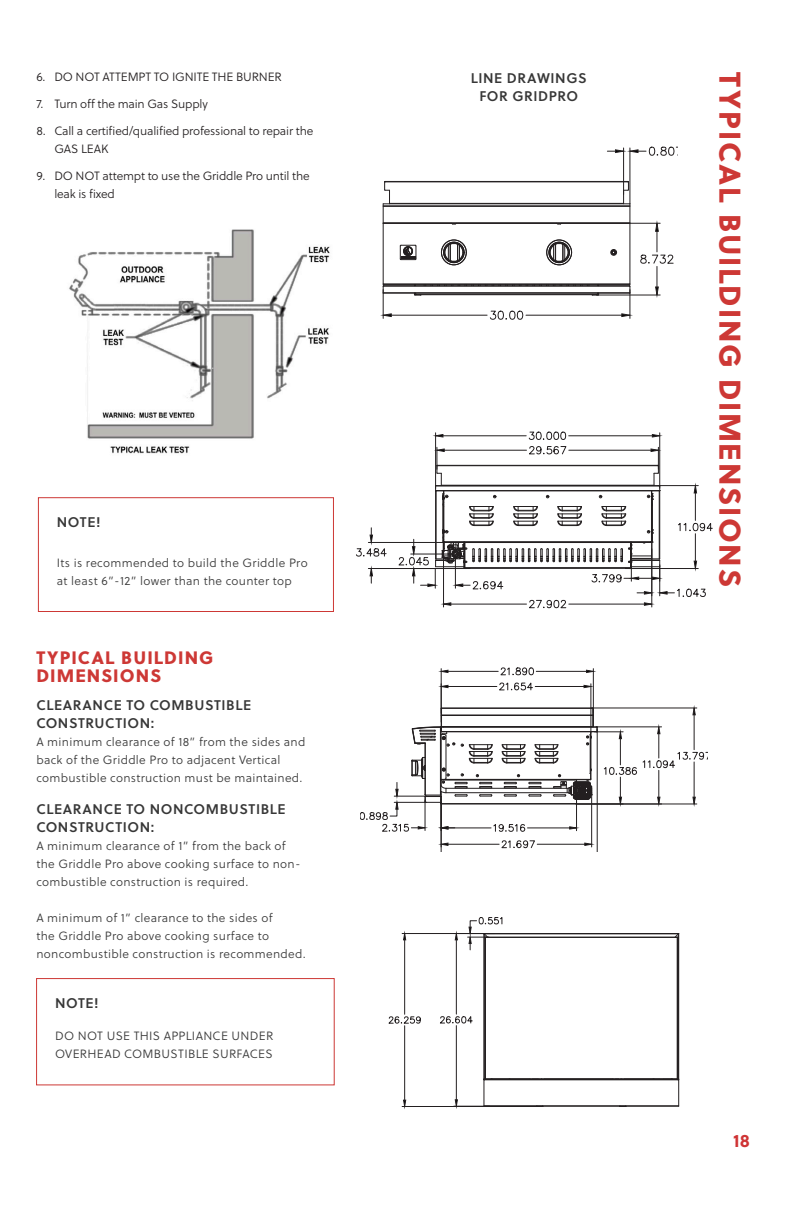
<style>
.page{position:relative;width:792px;height:1224px;background:#fff}
.page>*{position:absolute;margin:0;border:0;box-sizing:border-box;transform-origin:0 0}
.Summerset_Heading_3{font:30px "Soleil Xb";letter-spacing:.06em;color:#cd3835}
.Summerset_Heading_2{font:18px/18px "Soleil Xb";letter-spacing:.06em;color:#cd3835}
.t1{font:700 18px "Soleil";color:#cf3435}
.H3{font:14px/18px "Soleil Sb";letter-spacing:.04em;color:#373737}
.Summerset_Body_Copy_1{font:12px/18px "Soleil Lt";letter-spacing:.025em;color:#373737}
.t2{font:12px/18px "Soleil Lt";letter-spacing:-.015em;color:#231f20}
</style>
<div class="page">
<img style="left:69px;top:229px;width:261px;height:225px">
<div style="left:38px;top:497px;width:296px;height:115px;border:1px solid #cd3835"></div>
<div style="left:36px;top:978px;width:299px;height:107px;border:1px solid #cd3835"></div>
<hr style="left:368px;top:542px;width:77px;height:1px;background:#231f20">
<hr style="left:368px;top:568px;width:99px;height:1px;background:#231f20">
<svg style="left:369px;top:569px;width:4px;height:14px"></svg>
<svg style="left:356px;top:528px;width:31px;height:29px"></svg>
<svg style="left:398px;top:431px;width:315px;height:178px"></svg>
<hr style="left:383px;top:223px;width:1px;height:61px;background:#231f20">
<hr style="left:416px;top:294px;width:182px;height:1px;background:#231f20">
<hr style="left:383px;top:293px;width:247px;height:1px;background:#231f20">
<hr style="left:383px;top:292px;width:247px;height:1px;background:#231f20">
<hr style="left:383px;top:286px;width:247px;height:1px;background:#231f20">
<hr style="left:384px;top:285px;width:245px;height:1px;background:#231f20">
<hr style="left:383px;top:284px;width:247px;height:1px;background:#231f20">
<hr style="left:383px;top:223px;width:247px;height:1px;background:#231f20">
<hr style="left:383px;top:222px;width:247px;height:1px;background:#231f20">
<hr style="left:383px;top:206px;width:247px;height:1px;background:#231f20">
<hr style="left:383px;top:205px;width:247px;height:1px;background:#231f20">
<hr style="left:383px;top:203px;width:247px;height:1px;background:#231f20">
<hr style="left:385px;top:182px;width:243px;height:1px;background:#231f20">
<hr style="left:385px;top:181px;width:243px;height:1px;background:#231f20">
<svg style="left:424px;top:285px;width:166px;height:1px"></svg>
<hr style="left:630px;top:204px;width:1px;height:80px;background:#231f20">
<svg style="left:414px;top:293px;width:8px;height:3px"></svg>
<svg style="left:400px;top:245px;width:17px;height:15px"></svg>
<div style="left:441px;top:240px;width:26px;height:25px;border:1px solid #231f20;border-radius:50%"></div>
<div style="left:441px;top:240px;width:25px;height:25px;border:1px solid #231f20;border-radius:50%"></div>
<div style="left:443px;top:242px;width:21px;height:21px;border:1px solid #231f20;border-radius:50%"></div>
<div style="left:444px;top:242px;width:20px;height:21px;border:1px solid #231f20;border-radius:50%"></div>
<div style="left:444px;top:243px;width:19px;height:19px;border:1px solid #231f20;border-radius:50%"></div>
<svg style="left:383px;top:181px;width:7px;height:42px"></svg>
<div style="left:547px;top:240px;width:25px;height:25px;border:1px solid #231f20;border-radius:50%"></div>
<div style="left:549px;top:242px;width:21px;height:21px;border:1px solid #231f20;border-radius:50%"></div>
<div style="left:549px;top:242px;width:20px;height:21px;border:1px solid #231f20;border-radius:50%"></div>
<div style="left:550px;top:243px;width:19px;height:19px;border:1px solid #231f20;border-radius:50%"></div>
<svg style="left:611px;top:249px;width:6px;height:6px"></svg>
<svg style="left:623px;top:181px;width:6px;height:23px"></svg>
<svg style="left:550px;top:243px;width:18px;height:19px"></svg>
<svg style="left:445px;top:243px;width:18px;height:19px"></svg>
<hr style="left:391px;top:315px;width:96px;height:1px;background:#231f20">
<hr style="left:526px;top:315px;width:96px;height:1px;background:#231f20">
<svg style="left:382px;top:284px;width:10px;height:34px"></svg>
<svg style="left:621px;top:284px;width:10px;height:34px"></svg>
<svg style="left:489px;top:310px;width:35px;height:10px"></svg>
<hr style="left:623px;top:148px;width:1px;height:46px;background:#231f20">
<hr style="left:630px;top:148px;width:1px;height:56px;background:#231f20">
<svg style="left:607px;top:146px;width:70px;height:11px"></svg>
<hr style="left:596px;top:295px;width:64px;height:1px;background:#231f20">
<hr style="left:630px;top:223px;width:30px;height:1px;background:#231f20">
<svg style="left:639px;top:222px;width:35px;height:74px"></svg>
<hr style="left:591px;top:684px;width:1px;height:49px;background:#231f20">
<hr style="left:535px;top:686px;width:49px;height:1px;background:#231f20">
<hr style="left:448px;top:686px;width:49px;height:1px;background:#231f20">
<svg style="left:583px;top:684px;width:9px;height:5px"></svg>
<svg style="left:440px;top:684px;width:9px;height:5px"></svg>
<hr style="left:441px;top:669px;width:1px;height:44px;background:#231f20">
<hr style="left:593px;top:669px;width:1px;height:44px;background:#231f20">
<hr style="left:448px;top:671px;width:50px;height:1px;background:#231f20">
<hr style="left:536px;top:671px;width:50px;height:1px;background:#231f20">
<svg style="left:440px;top:669px;width:9px;height:5px"></svg>
<svg style="left:585px;top:669px;width:9px;height:5px"></svg>
<svg style="left:498px;top:667px;width:37px;height:24px"></svg>
<hr style="left:591px;top:793px;width:1px;height:54px;background:#231f20">
<hr style="left:448px;top:844px;width:51px;height:1px;background:#231f20">
<hr style="left:537px;top:844px;width:48px;height:1px;background:#231f20">
<svg style="left:440px;top:842px;width:9px;height:4px"></svg>
<svg style="left:584px;top:842px;width:9px;height:4px"></svg>
<svg style="left:501px;top:840px;width:34px;height:9px"></svg>
<hr style="left:441px;top:802px;width:1px;height:49px;background:#231f20">
<hr style="left:597px;top:729px;width:1px;height:122px;background:#231f20">
<svg style="left:361px;top:707px;width:346px;height:126px"></svg>
<hr style="left:484px;top:934px;width:1px;height:145px;background:#231f20">
<hr style="left:485px;top:937px;width:1px;height:142px;background:#231f20">
<hr style="left:484px;top:1106px;width:195px;height:1px;background:#231f20">
<hr style="left:484px;top:1105px;width:195px;height:1px;background:#231f20">
<hr style="left:485px;top:1079px;width:193px;height:1px;background:#231f20">
<hr style="left:484px;top:1078px;width:194px;height:1px;background:#231f20">
<hr style="left:485px;top:937px;width:193px;height:1px;background:#231f20">
<hr style="left:484px;top:934px;width:194px;height:1px;background:#231f20">
<hr style="left:484px;top:933px;width:195px;height:1px;background:#231f20">
<hr style="left:677px;top:937px;width:1px;height:142px;background:#231f20">
<hr style="left:678px;top:934px;width:1px;height:145px;background:#231f20">
<svg style="left:484px;top:1078px;width:8px;height:28px"></svg>
<svg style="left:653px;top:1078px;width:27px;height:28px"></svg>
<svg style="left:675px;top:933px;width:5px;height:5px"></svg>
<hr style="left:456px;top:940px;width:1px;height:74px;background:#231f20">
<hr style="left:456px;top:1026px;width:1px;height:74px;background:#231f20">
<svg style="left:454px;top:934px;width:4px;height:7px"></svg>
<svg style="left:454px;top:1099px;width:4px;height:7px"></svg>
<svg style="left:440px;top:1016px;width:33px;height:8px"></svg>
<hr style="left:402px;top:1106px;width:138px;height:1px;background:#231f20">
<hr style="left:402px;top:933px;width:92px;height:1px;background:#231f20">
<hr style="left:404px;top:1026px;width:1px;height:74px;background:#231f20">
<hr style="left:404px;top:940px;width:1px;height:74px;background:#231f20">
<svg style="left:403px;top:1099px;width:4px;height:7px"></svg>
<svg style="left:403px;top:934px;width:4px;height:7px"></svg>
<svg style="left:388px;top:1016px;width:33px;height:8px"></svg>
<svg style="left:468px;top:917px;width:36px;height:33px"></svg>
<p class="t2" style="left:36px;top:68px;width:247px">6. DO NOT ATTEMPT TO IGNITE THE BURNER</p>
<p class="t2" style="left:36px;top:95px;width:173px">7. Turn off the main Gas Supply</p>
<p class="t2" style="left:54px;top:122px;width:260px;text-indent:-18px">8. Call a certified/qualified professional to repair the<br>GAS LEAK</p>
<p class="t2" style="left:54px;top:167px;width:257px;text-indent:-18px">9. DO NOT attempt to use the Griddle Pro until the leak is fixed</p>
<p class="H3" style="left:57px;top:512px;width:45px">NOTE!</p>
<p class="Summerset_Body_Copy_1" style="left:57px;top:554px;width:252px">Its is recommended to build the Griddle Pro at least 6”-12” lower than the counter top</p>
<p class="Summerset_Heading_2" style="left:36px;top:648px;width:179px">TYPICAL BUILDING<br>DIMENSIONS</p>
<p class="H3" style="left:36px;top:695px;width:216px">CLEARANCE TO COMBUSTIBLE<br>CONSTRUCTION:</p>
<p class="Summerset_Body_Copy_1" style="left:36px;top:733px;width:271px">A minimum clearance of 18” from the sides and back of the Griddle Pro to adjacent Vertical combustible construction must be maintained.</p>
<p class="H3" style="left:36px;top:799px;width:251px">CLEARANCE TO NONCOMBUSTIBLE<br>CONSTRUCTION:</p>
<p class="Summerset_Body_Copy_1" style="left:36px;top:837px;width:266px">A minimum clearance of 1” from the back of the Griddle Pro above cooking surface to non&shy;combustible construction is required.</p>
<p class="Summerset_Body_Copy_1" style="left:36px;top:909px;width:271px">A minimum of 1” clearance to the sides of<br>the Griddle Pro above cooking surface to noncombustible construction is recommended.</p>
<p class="H3" style="left:55px;top:993px;width:45px">NOTE!</p>
<p class="Summerset_Body_Copy_1" style="left:55px;top:1026px;width:220px">DO NOT USE THIS APPLIANCE UNDER<br>OVERHEAD COMBUSTIBLE SURFACES</p>
<p class="H3" style="left:471px;top:68px;width:117px">LINE DRAWINGS</p>
<p class="H3" style="left:479px;top:86px;width:100px">FOR GRIDPRO</p>
<p class="Summerset_Heading_3" style="left:754px;top:72px;width:516px;rotate:90deg">TYPICAL BUILDING DIMENSIONS</p>
<h2 class="t1" style="left:733px;top:1126px;width:18px">18</h2>
</div>
